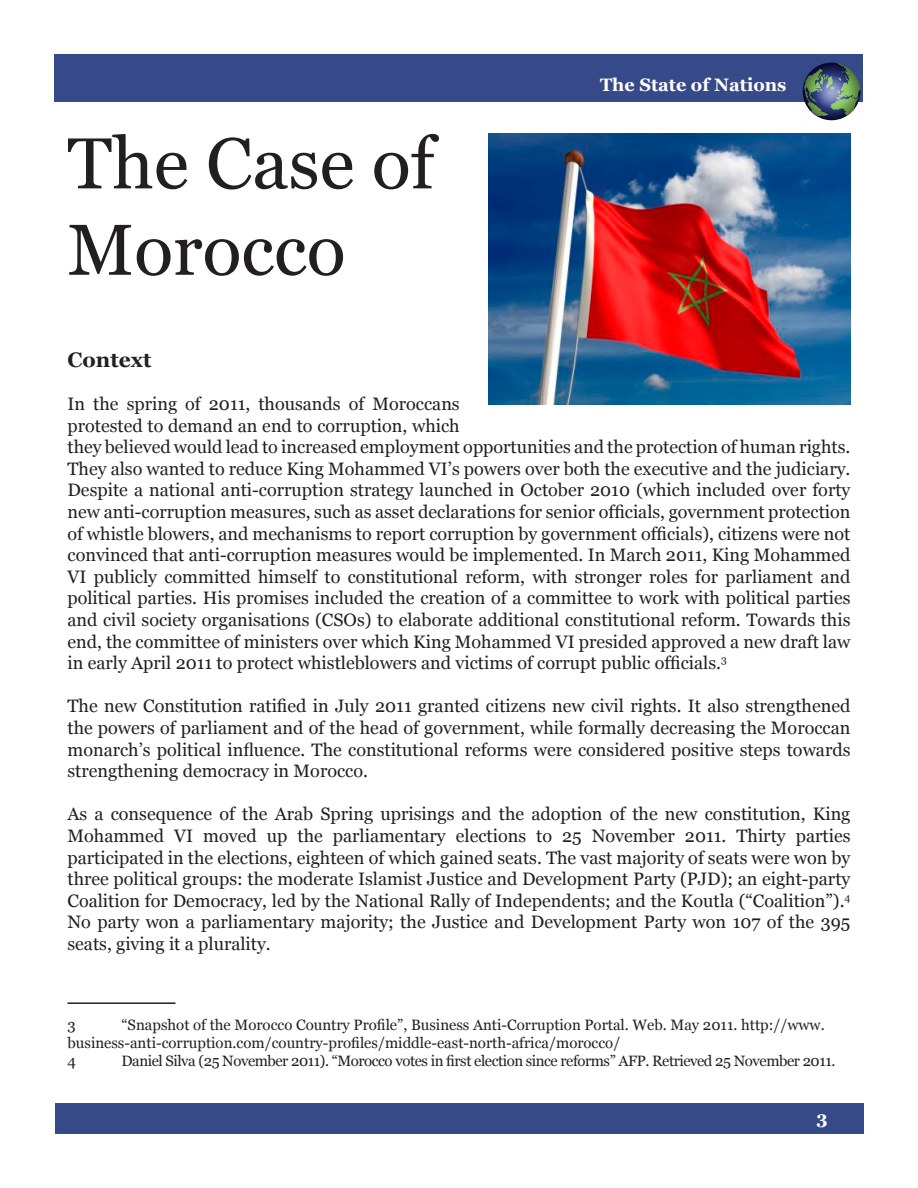
<style>
.page{position:relative;width:918px;height:1188px;background:#fff}
.page>*{position:absolute;margin:0;border:0;box-sizing:border-box;transform-origin:0 0}
.Heading_1{font:72px/86.4px "Georgia";color:#231f20}
.Heading_2{font:700 21px "Georgia";color:#231f20}
.Paragraph{font:18px/21.6px "Georgia";color:#231f20;text-align:justify}
.t1{font:700 18px "Georgia";color:#fff}
.Footnote{font:15px/18px "Georgia";color:#231f20}
.Footnote-2{font:15px "Georgia";letter-spacing:-.03em;color:#231f20}
</style>
<div class="page">
<div style="left:55px;top:54px;width:808px;height:48px;background:#364988"></div>
<svg style="left:804px;top:63px;width:56px;height:53px"></svg>
<svg style="left:803px;top:63px;width:57px;height:57px;background:#506b66"></svg>
<div style="left:56px;top:1104px;width:808px;height:30px;background:#364988"></div>
<hr style="left:68px;top:1002px;width:108px;height:2px;background:#231f20">
<img style="left:488px;top:134px;width:362px;height:271px">
<p class="Heading_1" style="left:68px;top:122px;width:368px">The Case of<br>Morocco</p>
<p class="t1" style="left:600px;top:74px;width:188px">The State of Nations</p>
<p class="Heading_2" style="left:68px;top:346px;width:85px">Context</p>
<p class="Paragraph" style="left:68px;top:393px;width:785px;text-align:left">In the spring of 2011, thousands of Moroccans<br>protested to demand an end to corruption, which<br>they believed would lead to increased employment opportunities and the protection of human rights.<br>They also wanted to reduce King Mohammed VI’s powers over both the executive and the judiciary.<br>Despite a national anti-corruption strategy launched in October 2010 (which included over forty new anti-corruption measures, such as asset declarations for senior officials, government protection of whistle blowers, and mechanisms to report corruption by government officials), citizens were not convinced that anti-corruption measures would be implemented. In March 2011, King Mohammed VI publicly committed himself to constitutional reform, with stronger roles for parliament and political parties. His promises included the creation of a committee to work with political parties and civil society organisations (CSOs) to elaborate additional constitutional reform. Towards this end, the committee of ministers over which King Mohammed VI presided approved a new draft law in early April 2011 to protect whistleblowers and victims of corrupt public officials.<sup>3</sup></p>
<p class="Paragraph" style="left:68px;top:696px;width:785px">The new Constitution ratified in July 2011 granted citizens new civil rights. It also strengthened the powers of parliament and of the head of government, while formally decreasing the Moroccan monarch’s political influence. The constitutional reforms were considered positive steps towards strengthening democracy in Morocco.</p>
<p class="Paragraph" style="left:68px;top:804px;width:785px">As a consequence of the Arab Spring uprisings and the adoption of the new constitution, King Mohammed VI moved up the parliamentary elections to 25 November 2011. Thirty parties participated in the elections, eighteen of which gained seats. The vast majority of seats were won by three political groups: the moderate Islamist Justice and Development Party (PJD); an eight-party Coalition for Democracy, led by the National Rally of Independents; and the Koutla (“Coalition”).<sup>4<br></sup>No party won a parliamentary majority; the Justice and Development Party won 107 of the 395 seats, giving it a plurality.</p>
<p class="Footnote" style="left:68px;top:1016px;width:759px;text-indent:54px">“Snapshot of the Morocco Country Profile”, Business Anti-Corruption Portal. Web. May 2011. http://www. business-anti-corruption.com/country-profiles/middle-east-north-africa/morocco/</p>
<p class="Footnote" style="left:68px;top:1052px;width:10px">4</p>
<p class="Footnote-2" style="left:122px;top:1052px;width:715px">Daniel Silva (25 November 2011). “Morocco votes in first election since reforms” AFP. Retrieved 25 November 2011.</p>
<p class="Footnote" style="left:68px;top:1016px;width:10px">3</p>
<p class="t1" style="left:817px;top:1106px;width:13px">3</p>
</div>
